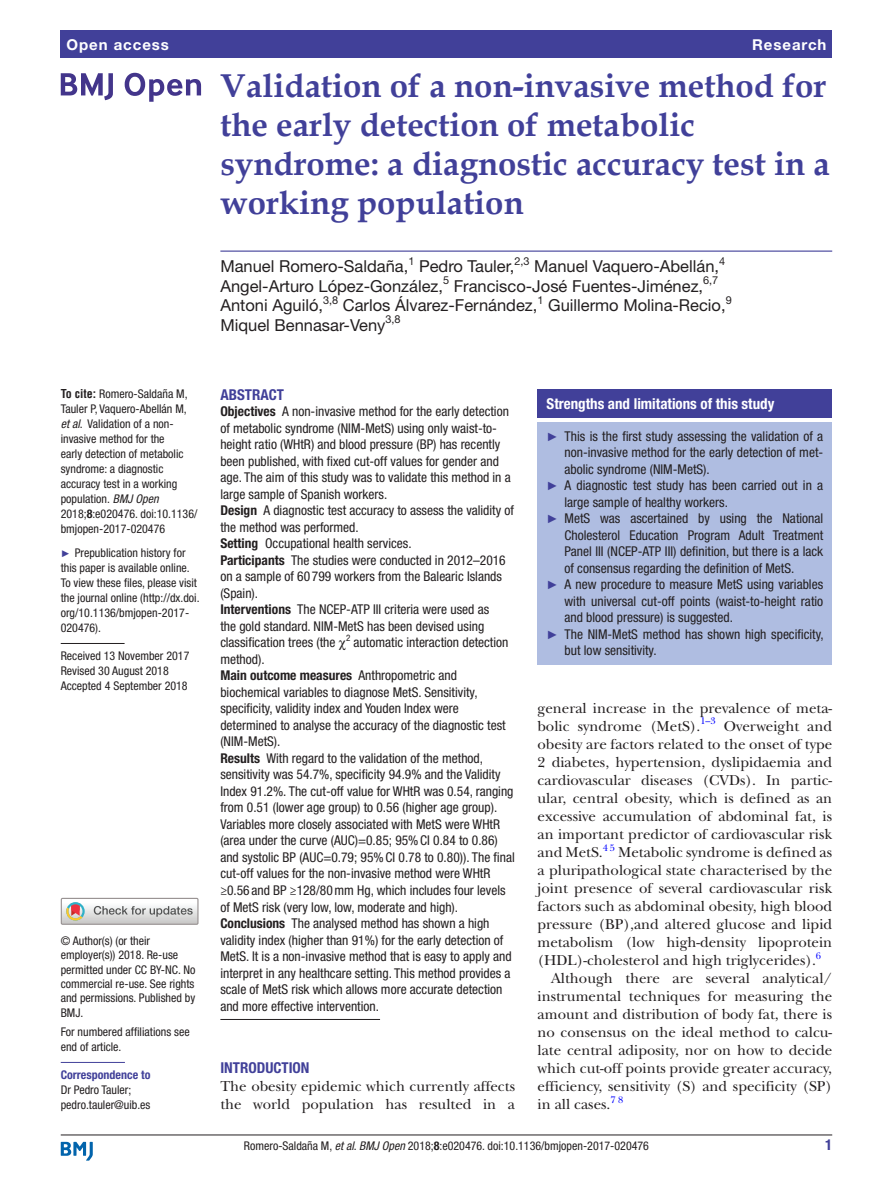
<style>
.page{position:relative;width:893px;height:1191px;background:#fff}
.page>*{position:absolute;margin:0;border:0;box-sizing:border-box;transform-origin:0 0}
.t1{font:700 33px/39px "Book Antiqua";color:#414099}
.t2{font:16.5px "Helvetica Neue LT Std";color:#231f20}
.t3{font:15px/18px "New Baskerville";color:#231f20;text-align:justify}
.t4{font:700 condensed 15px "Helvetica Neue LT Std";color:#fff}
.t5{font:700 condensed 15px "Helvetica Neue LT Std";color:#414099}
.t6{font:700 15px "Helvetica Neue LT Std";letter-spacing:.065em;color:#fff}
.t7{font:condensed 13.5px/16.5px "Helvetica Neue LT Std";color:#231f20}
.t8{font:condensed 12px/15px "Helvetica Neue LT Std";color:#231f20}
.t9{font:700 condensed 12px "Helvetica Neue LT Std";color:#414099}
.t10{font:10.95px "Helvetica Neue LT Std";color:#231f20}
.t11{font:9.9px "New Baskerville";color:#00f}
.s1{font-family:"Helvetica LT Std";font-weight:700}
.s2{font-style:italic}
.s3{font-weight:700}
.s4{font-family:"Arial";font-stretch:normal;font-size:9.75px;color:#414099}
.s5{font-family:"Arial";font-stretch:normal;font-size:12px;color:#414099}
</style>
<div class="page">
<hr style="left:61px;top:1134px;width:771px;height:1px;background:#231f20">
<svg style="left:61px;top:1141px;width:32px;height:19px"></svg>
<div style="left:61px;top:31px;width:771px;height:27px;background:#414099"></div>
<hr style="left:220px;top:250px;width:612px;height:2px;background:#414099">
<hr style="left:61px;top:643px;width:64px;height:1px;background:#231f20">
<hr style="left:61px;top:1062px;width:64px;height:1px;background:#414099">
<svg style="left:61px;top:73px;width:52px;height:27px"></svg>
<svg style="left:125px;top:73px;width:76px;height:29px"></svg>
<div style="left:61px;top:897px;width:138px;height:27px;border:1px solid #969090"></div>
<svg style="left:61px;top:898px;width:137px;height:26px"></svg>
<hr style="left:220px;top:1019px;width:160px;height:1px;background:#231f20">
<div style="left:538px;top:389px;width:294px;height:29px;background:#414099"></div>
<div style="left:538px;top:422px;width:294px;height:242px;background:#afbde1"></div>
<p class="t6" style="left:66px;top:35px;width:104px">Open access</p>
<p class="t6" style="left:752px;top:35px;width:76px">Research</p>
<h1 class="t1" style="left:220px;top:66px;width:611px">Validation of a non-invasive method for the early detection of metabolic syndrome: a diagnostic accuracy test in a working population</h1>
<p class="t2" style="left:220px;top:257px;width:189px">Manuel Romero-Saldaña,</p>
<p class="t10" style="left:408px;top:254px;width:8px">1</p>
<p class="t2" style="left:419px;top:257px;width:97px">Pedro Tauler,</p>
<p class="t10" style="left:514px;top:254px;width:17px">2,3</p>
<p class="t2" style="left:534px;top:257px;width:186px">Manuel Vaquero-Abellán,</p>
<p class="t10" style="left:719px;top:254px;width:8px">4</p>
<p class="t2" style="left:220px;top:276px;width:224px">Angel-Arturo López-González,</p>
<p class="t10" style="left:443px;top:274px;width:8px">5</p>
<p class="t2" style="left:454px;top:276px;width:251px">Francisco-José Fuentes-Jiménez,</p>
<p class="t10" style="left:703px;top:274px;width:17px">6,7</p>
<p class="t2" style="left:220px;top:296px;width:104px">Antoni Aguiló,</p>
<p class="t10" style="left:323px;top:293px;width:17px">3,8</p>
<p class="t2" style="left:343px;top:296px;width:196px">Carlos Álvarez-Fernández,</p>
<p class="t10" style="left:537px;top:293px;width:8px">1</p>
<p class="t2" style="left:548px;top:296px;width:179px">Guillermo Molina-Recio,</p>
<p class="t10" style="left:726px;top:293px;width:8px">9</p>
<p class="t2" style="left:220px;top:315px;width:167px">Miquel Bennasar-Veny</p>
<p class="t10" style="left:385px;top:313px;width:17px">3,8</p>
<p class="t8" style="left:61px;top:386px;width:138px"><span class="s1">To cite:</span> Romero-Saldaña M,<br>Tauler P, Vaquero-Abellán M, <span class="s2">et al</span>. Validation of a non&shy;invasive method for the<br>early detection of metabolic syndrome: a diagnostic accuracy test in a working population. <span class="s2">BMJ Open<br></span>2018;<span class="s3">8</span>:e020476. doi:10.1136/ bmjopen-2017-020476</p>
<p class="t8" style="left:61px;top:545px;width:140px"><span class="s4">►</span> Prepublication history for this paper is available online.<br>To view these files, please visit the journal online (http://dx.doi. org/10.1136/bmjopen-2017-<br>020476).</p>
<p class="t8" style="left:61px;top:648px;width:130px">Received 13 November 2017<br>Revised 30 August 2018<br>Accepted 4 September 2018</p>
<p class="t8" style="left:61px;top:933px;width:136px;line-height:14.4px">© Author(s) (or their employer(s)) 2018. Re-use permitted under CC BY-NC. No commercial re-use. See rights and permissions. Published by<br>BMJ.</p>
<p class="t8" style="left:61px;top:1024px;width:130px">For numbered affiliations see end of article.</p>
<p class="t9" style="left:61px;top:1067px;width:91px">Correspondence to</p>
<p class="t8" style="left:61px;top:1082px;width:91px">Dr Pedro Tauler; pedro.tauler@uib.es</p>
<p class="t5" style="left:220px;top:385px;width:65px">Abstract</p>
<p class="t7" style="left:220px;top:403px;width:296px"><span class="s3">Objectives</span> A non-invasive method for the early detection of metabolic syndrome (NIM-MetS) using only waist-to&shy;height ratio (WHtR) and blood pressure (BP) has recently been published, with fixed cut-off values for gender and age. The aim of this study was to validate this method in a large sample of Spanish workers.<br><span class="s3">Design</span> A diagnostic test accuracy to assess the validity of the method was performed.<br><span class="s3">Setting</span> Occupational health services.<br><span class="s3">Participants</span> The studies were conducted in 2012–2016 on a sample of 60 799 workers from the Balearic Islands (Spain).<br><span class="s3">Interventions</span> The NCEP-ATP III criteria were used as<br>the gold standard. NIM-MetS has been devised using classification trees (the <sup>2</sup> automatic interaction detection method).<br><span class="s3">Main outcome measures</span> Anthropometric and biochemical variables to diagnose MetS. Sensitivity, specificity, validity index and Youden Index were determined to analyse the accuracy of the diagnostic test (NIM-MetS).<br><span class="s3">Results</span> With regard to the validation of the method, sensitivity was 54.7%, specificity 94.9% and the Validity Index 91.2%. The cut-off value for WHtR was 0.54, ranging from 0.51 (lower age group) to 0.56 (higher age group).<br>Variables more closely associated with MetS were WHtR (area under the curve (AUC)=0.85; 95%CI 0.84 to 0.86) and systolic BP (AUC=0.79; 95%CI 0.78 to 0.80)). The final cut-off values for the non-invasive method were WHtR ≥0.56 and BP ≥128/80mm Hg, which includes four levels of MetS risk (very low, low, moderate and high).<br><span class="s3">Conclusions</span> The analysed method has shown a high validity index (higher than 91%) for the early detection of MetS. It is a non-invasive method that is easy to apply and interpret in any healthcare setting. This method provides a scale of MetS risk which allows more accurate detection and more effective intervention.</p>
<p class="t5" style="left:220px;top:1059px;width:91px">Introduction</p>
<p class="t3" style="left:220px;top:1077px;width:296px">The obesity epidemic which currently affects the world population has resulted in a</p>
<p class="t4" style="left:547px;top:394px;width:229px">Strengths and limitations of this study</p>
<p class="t7" style="left:547px;top:427px;width:278px"><span class="s5">►</span> This is the first study assessing the validation of a</p>
<p class="t7" style="left:565px;top:444px;width:260px">non-invasive method for the early detection of met-</p>
<p class="t7" style="left:565px;top:460px;width:147px">abolic syndrome (NIM-MetS).</p>
<p class="t7" style="left:547px;top:477px;width:278px"><span class="s5">►</span> A diagnostic test study has been carried out in a</p>
<p class="t7" style="left:565px;top:493px;width:165px">large sample of healthy workers.</p>
<p class="t7" style="left:547px;top:510px;width:278px"><span class="s5">►</span> MetS was ascertained by using the National</p>
<p class="t7" style="left:565px;top:526px;width:260px">Cholesterol Education Program Adult Treatment</p>
<p class="t7" style="left:565px;top:543px;width:260px">Panel III (NCEP-ATP III) definition, but there is a lack</p>
<p class="t7" style="left:565px;top:559px;width:231px">of consensus regarding the definition of MetS.</p>
<p class="t7" style="left:547px;top:576px;width:278px"><span class="s5">►</span> A new procedure to measure MetS using variables</p>
<p class="t7" style="left:565px;top:592px;width:260px">with universal cut-off points (waist-to-height ratio</p>
<p class="t7" style="left:565px;top:609px;width:170px">and blood pressure) is suggested.</p>
<p class="t7" style="left:547px;top:625px;width:279px"><span class="s5">►</span> The NIM-MetS method has shown high specificity,</p>
<p class="t7" style="left:565px;top:642px;width:94px">but low sensitivity.</p>
<p class="t3" style="left:538px;top:699px;width:296px">general increase in the prevalence of meta&shy;bolic syndrome (MetS).<sup>1–3</sup></p>
<p class="t3" style="left:538px;top:717px;width:296px;text-indent:186px">Overweight and obesity are factors related to the onset of type 2 diabetes, hypertension, dyslipidaemia and cardiovascular diseases (CVDs). In partic&shy;ular, central obesity, which is defined as an excessive accumulation of abdominal fat, is an important predictor of cardiovascular risk and MetS.</p>
<p class="t11" style="left:603px;top:841px;width:14px">4 5</p>
<p class="t3" style="left:538px;top:843px;width:296px;text-indent:81px">Metabolic syndrome is defined as a pluripathological state characterised by the joint presence of several cardiovascular risk factors such as abdominal obesity, high blood pressure (BP),and altered glucose and lipid metabolism (low high-density lipoprotein (HDL)-cholesterol and high triglycerides).</p>
<p class="t11" style="left:816px;top:949px;width:7px">6</p>
<p class="t3" style="left:538px;top:969px;width:296px;text-indent:14px">Although there are several analytical/ instrumental techniques for measuring the amount and distribution of body fat, there is no consensus on the ideal method to calcu&shy;late central adiposity, nor on how to decide which cut-off points provide greater accuracy, efficiency, sensitivity (S) and specificity (SP) in all cases.<sup>7</sup> <sup>8</sup></p>
<p class="t8" style="left:244px;top:1137px;width:407px">Romero-Saldaña M, <span class="s2">et al</span>. <span class="s2">BMJ Open</span> 2018;<span class="s3">8</span>:e020476. doi:10.1136/bmjopen-2017-020476</p>
<p class="t5" style="left:825px;top:1135px;width:9px">1</p>
</div>
